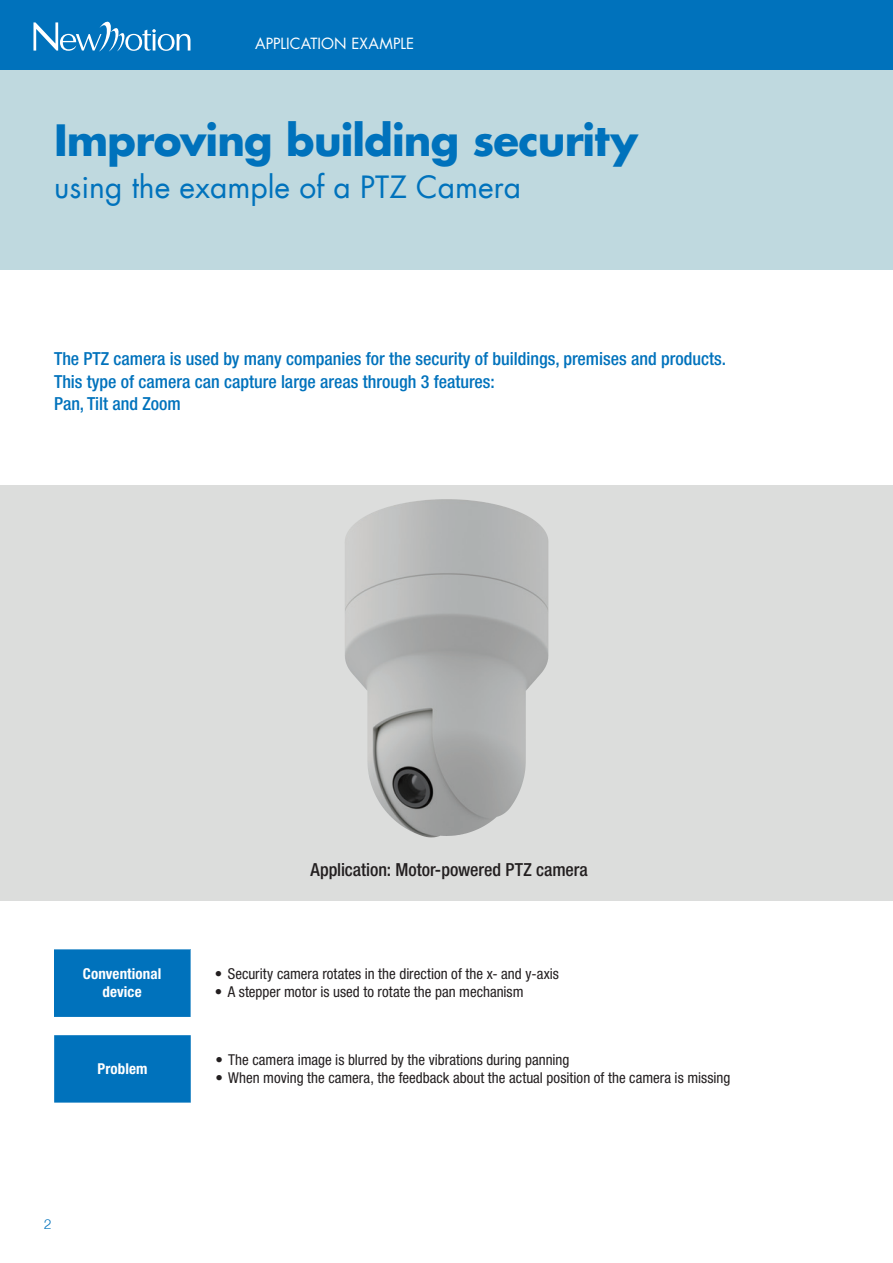
<style>
.page{position:relative;width:893px;height:1263px;background:#fff}
.page>*{position:absolute;margin:0;border:0;box-sizing:border-box;transform-origin:0 0}
.t1{font:700 42px "Futura Std";letter-spacing:-.02em;color:#0072bc}
.t2{font:30px "Futura LT";color:#0072bc}
.t3{font:500 condensed 18px/22.2px "Helvetica Neue LT Std";color:#0072bc}
.t4{font:500 condensed 18px "Helvetica Neue LT Std";color:#231f20}
.t5{font:condensed 15px "Helvetica Neue LT Std";color:#231f20}
.t6{font:700 condensed 15px/18px "Helvetica Neue LT Std";letter-spacing:.005em;color:#fff;text-align:center}
.t7{font:15px "Futura Std";letter-spacing:.005em;color:#fff}
.t8{font:300 13.5px "Helvetica";color:#0072bc}
</style>
<div class="page">
<div style="left:0;top:0;width:893px;height:72px;background:#0072bc"></div>
<div style="left:0;top:71px;width:893px;height:199px;background:#bfd9df"></div>
<svg style="left:33px;top:22px;width:157px;height:30px"></svg>
<svg style="left:0;top:485px;width:893px;height:415px;background:#d4d5d4"></svg>
<img style="left:365px;top:499px;width:84px;height:17px">
<div style="left:54px;top:949px;width:137px;height:68px;background:#0072bc"></div>
<div style="left:54px;top:1035px;width:137px;height:68px;background:#0072bc"></div>
<p class="t7" style="left:255px;top:34px;width:160px">APPLICATION EXAMPLE</p>
<h1 class="t1" style="left:54px;top:112px;width:585px">Improving building security</h1>
<h2 class="t2" style="left:54px;top:168px;width:468px">using the example of a PTZ Camera</h2>
<p class="t3" style="left:54px;top:348px;width:674px">The PTZ camera is used by many companies for the security of buildings, premises and products.<br>This type of camera can capture large areas through 3 features:<br>Pan, Tilt and Zoom</p>
<p class="t6" style="left:83px;top:965px;width:80px">Conventional device</p>
<p class="t6" style="left:98px;top:1060px;width:52px">Problem</p>
<p class="t8" style="left:44px;top:1216px;width:9px">2</p>
<p class="t4" style="left:310px;top:859px;width:279px">Application: Motor-powered PTZ camera</p>
<p class="t5" style="left:215px;top:965px;width:346px">• Security camera rotates in the direction of the x- and y-axis</p>
<p class="t5" style="left:215px;top:983px;width:310px">• A stepper motor is used to rotate the pan mechanism</p>
<p class="t5" style="left:215px;top:1051px;width:355px">• The camera image is blurred by the vibrations during panning</p>
<p class="t5" style="left:215px;top:1069px;width:516px">• When moving the camera, the feedback about the actual position of the camera is missing</p>
</div>
